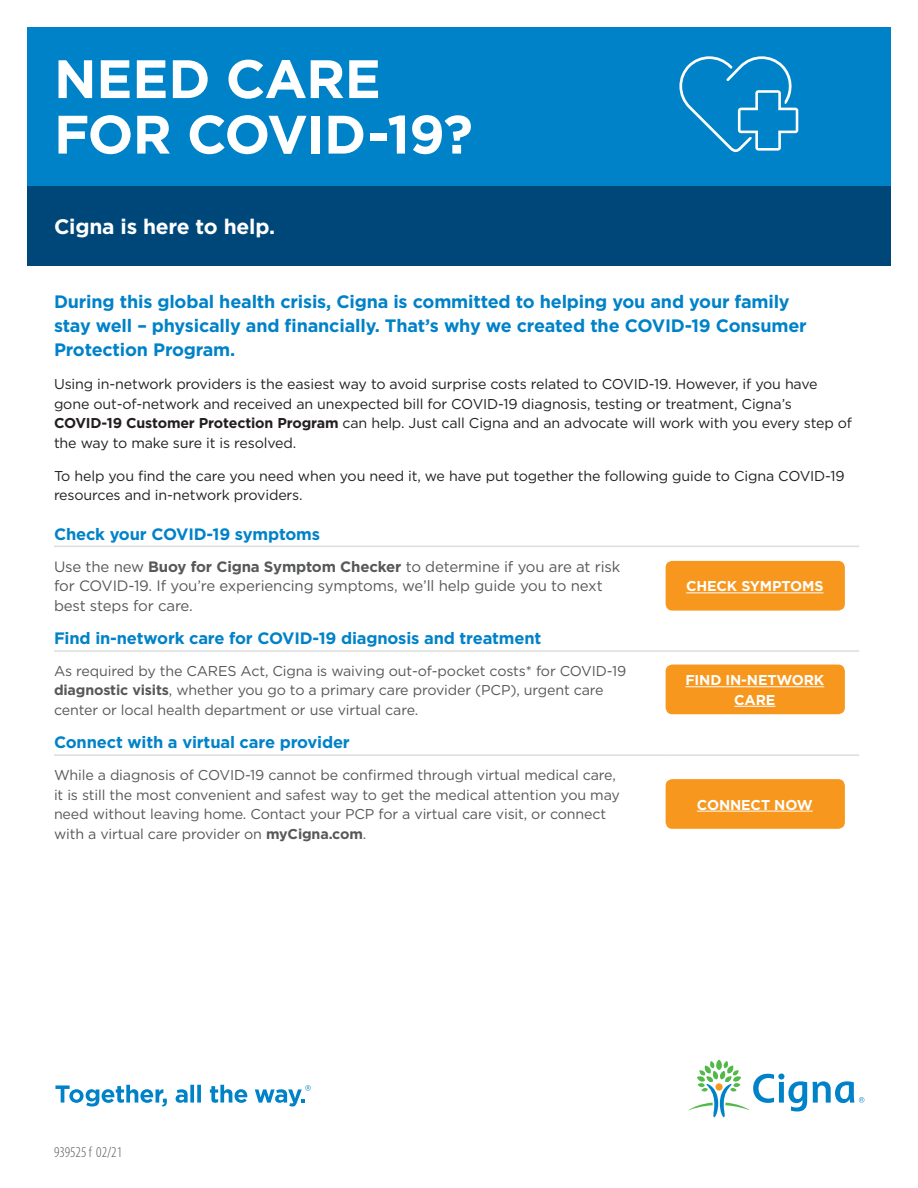
<style>
.page{position:relative;width:918px;height:1188px;background:#fff}
.page>*{position:absolute;margin:0;border:0;box-sizing:border-box;transform-origin:0 0}
.Headline_bold_40_45{font:700 54px "Gotham";letter-spacing:-.015em;color:#fff}
.Subheadline_bold_14{font:700 21px "Gotham";letter-spacing:-.01em;color:#fff}
.Subheadline_bold_14-2{font:700 18px/24px "Gotham";letter-spacing:-.01em;color:#0082c8}
.Body_copy_head_bold{font:700 16.5px "Gotham";letter-spacing:-.01em;color:#0082c8}
.Body_copy__book_9_5{font:15px/19.5px "Gotham";letter-spacing:-.01em;color:#57585a}
.Legal_copy_Cat{font:300 condensed 15px "Myriad Pro";color:#57585a}
.Body_copy__book_9_5-2{font:14.25px/19.5px "Gotham";letter-spacing:-.01em;color:#231f20}
.Body_copy__book_9_5-3{font:14.25px/19.5px "Gotham";letter-spacing:-.01em;color:#57585a}
.t1{font:700 14.25px/19.5px "Gotham";letter-spacing:-.01em;color:#fff;text-align:center}
.s1{font-weight:700}
</style>
<div class="page">
<div style="left:27px;top:27px;width:864px;height:233px;background:#0082c8"></div>
<div style="left:27px;top:186px;width:864px;height:80px;background:#004779"></div>
<svg style="left:679px;top:56px;width:119px;height:96px"></svg>
<hr style="left:54px;top:546px;width:612px;height:1px;background:#dcdddf">
<hr style="left:666px;top:546px;width:193px;height:1px;background:#dcdddf">
<hr style="left:54px;top:754px;width:612px;height:2px;background:#dcdddf">
<hr style="left:666px;top:754px;width:193px;height:2px;background:#dcdddf">
<hr style="left:54px;top:650px;width:612px;height:2px;background:#dcdddf">
<hr style="left:666px;top:650px;width:193px;height:2px;background:#dcdddf">
<div style="left:666px;top:561px;width:179px;height:50px;background:#f7971d;border-radius:7px"></div>
<hr style="left:686px;top:593px;width:138px;height:1px;background:#fff">
<div style="left:666px;top:665px;width:179px;height:49px;background:#f7971d;border-radius:7px"></div>
<hr style="left:685px;top:686px;width:139px;height:1px;background:#fff">
<hr style="left:734px;top:706px;width:41px;height:1px;background:#fff">
<div style="left:666px;top:779px;width:179px;height:50px;background:#f7971d;border-radius:7px"></div>
<hr style="left:697px;top:811px;width:116px;height:1px;background:#fff">
<svg style="left:55px;top:1085px;width:112px;height:22px"></svg>
<svg style="left:176px;top:1085px;width:25px;height:18px"></svg>
<svg style="left:210px;top:1085px;width:37px;height:18px"></svg>
<svg style="left:255px;top:1085px;width:56px;height:22px"></svg>
<svg style="left:688px;top:1060px;width:176px;height:57px"></svg>
<p class="Headline_bold_40_45" style="left:54px;top:43px;width:328px">NEED CARE</p>
<p class="Headline_bold_40_45" style="left:54px;top:99px;width:420px">FOR COVID-19?</p>
<p class="Subheadline_bold_14" style="left:54px;top:213px;width:223px">Cigna is here to help.</p>
<p class="Subheadline_bold_14-2" style="left:54px;top:290px;width:754px">During this global health crisis, Cigna is committed to helping you and your family stay well – physically and financially. That’s why we created the COVID-19 Consumer<br>Protection Program.</p>
<p class="Body_copy__book_9_5-2" style="left:54px;top:374px;width:800px">Using in-network providers is the easiest way to avoid surprise costs related to COVID-19. However, if you have gone out-of-network and received an unexpected bill for COVID-19 diagnosis, testing or treatment, Cigna’s <span class="s1">COVID-19 Customer Protection Program</span> can help. Just call Cigna and an advocate will work with you every step of the way to make sure it is resolved.</p>
<p class="Body_copy__book_9_5-2" style="left:54px;top:466px;width:792px">To help you find the care you need when you need it, we have put together the following guide to Cigna COVID-19 resources and in-network providers.</p>
<p class="Body_copy_head_bold" style="left:54px;top:523px;width:268px">Check your COVID-19 symptoms</p>
<p class="Body_copy__book_9_5" style="left:54px;top:556px;width:568px">Use the new <span class="s1">Buoy for Cigna Symptom Checker</span> to determine if you are at risk for COVID-19. If you’re experiencing symptoms, we’ll help guide you to next best steps for care.</p>
<p class="t1" style="left:686px;top:577px;width:139px">CHECK SYMPTOMS</p>
<p class="Body_copy_head_bold" style="left:54px;top:628px;width:489px">Find in-network care for COVID-19 diagnosis and treatment</p>
<p class="Body_copy__book_9_5-3" style="left:54px;top:661px;width:574px">As required by the CARES Act, Cigna is waiving out-of-pocket costs* for COVID-19 <span class="s1">diagnostic visits</span>, whether you go to a primary care provider (PCP), urgent care center or local health department or use virtual care.</p>
<p class="t1" style="left:685px;top:670px;width:140px">FIND IN-NETWORK<br>CARE</p>
<p class="Body_copy_head_bold" style="left:54px;top:732px;width:297px">Connect with a virtual care provider</p>
<p class="Body_copy__book_9_5-3" style="left:54px;top:765px;width:567px">While a diagnosis of COVID-19 cannot be confirmed through virtual medical care, it is still the most convenient and safest way to get the medical attention you may need without leaving home. Contact your PCP for a virtual care visit, or connect with a virtual care provider on <span class="s1">myCigna.com</span>.</p>
<p class="t1" style="left:697px;top:795px;width:117px">CONNECT NOW</p>
<p class="Legal_copy_Cat" style="left:54px;top:1144px;width:70px">939525 f 02/21</p>
</div>
